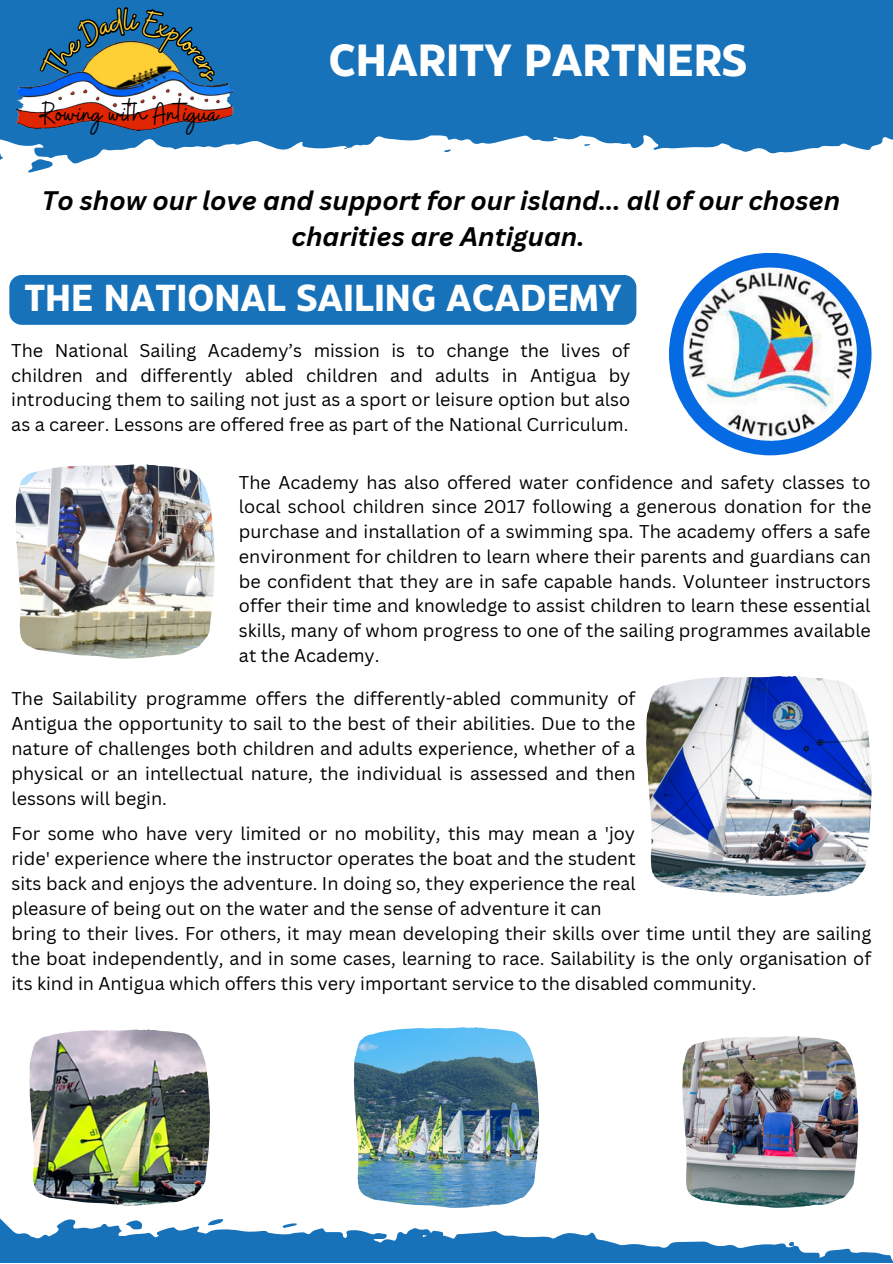
<style>
.page{position:relative;width:893px;height:1264px;background:#fff}
.page>*{position:absolute;margin:0;border:0;box-sizing:border-box;transform-origin:0 0}
.t1{font:700 45px "Eastman Grotesque";color:#fff}
.t2{font:700 37.5px "Eastman Grotesque";color:#fff}
.t3{font:31.95px "Buffalo";color:#000}
.t4{font:italic 700 26.1px/36.5px "Canva Sans";color:#000;text-align:center}
.t5{font:18px/24.8px "Canva Sans";color:#000;text-align:justify}
</style>
<div class="page">
<svg style="left:0;top:0;width:892px;height:164px;fill:#1772ba"></svg>
<svg style="left:28px;top:159px;width:25px;height:14px"></svg>
<svg style="left:0;top:152px;width:3px;height:8px"></svg>
<svg style="left:584px;top:144px;width:6px;height:2px"></svg>
<svg style="left:444px;top:149px;width:7px;height:3px"></svg>
<svg style="left:0;top:1205px;width:892px;height:57px"></svg>
<svg style="left:126px;top:1220px;width:17px;height:10px"></svg>
<svg style="left:208px;top:1218px;width:16px;height:7px"></svg>
<svg style="left:282px;top:1222px;width:15px;height:5px"></svg>
<svg style="left:788px;top:1241px;width:6px;height:5px"></svg>
<div style="left:669px;top:253px;width:202px;height:202px;background:#066ae2;border-radius:50%"></div>
<img style="left:683px;top:267px;width:173px;height:173px">
<img style="left:646px;top:676px;width:225px;height:219px">
<img style="left:29px;top:1029px;width:181px;height:176px">
<img style="left:16px;top:464px;width:198px;height:194px">
<img style="left:354px;top:1027px;width:184px;height:180px">
<img style="left:682px;top:1036px;width:176px;height:171px">
<div style="left:9px;top:275px;width:627px;height:50px;background:#1772ba;border-radius:12px"></div>
<svg style="left:0;top:0;width:693px;height:132px;background:#2c72ab"></svg>
<h3 class="t3" style="left:41px;top:93px;width:179px">Rowing with Antigua</h3>
<h1 class="t1" style="left:328px;top:43px;width:420px">CHARITY PARTNERS</h1>
<h3 class="t4" style="left:42px;top:181px;width:799px">To show our love and support for our island... all of our chosen charities are Antiguan.</h3>
<h2 class="t2" style="left:24px;top:283px;width:598px">THE NATIONAL SAILING ACADEMY</h2>
<p class="t5" style="left:11px;top:337px;width:620px">The National Sailing Academy’s mission is to change the lives of children and differently abled children and adults in Antigua by introducing them to sailing not just as a sport or leisure option but also as a career. Lessons are offered free as part of the National Curriculum.</p>
<p class="t5" style="left:239px;top:469px;width:633px">The Academy has also offered water confidence and safety classes to local school children since 2017 following a generous donation for the purchase and installation of a swimming spa. The academy offers a safe environment for children to learn where their parents and guardians can be confident that they are in safe capable hands. Volunteer instructors offer their time and knowledge to assist children to learn these essential skills, many of whom progress to one of the sailing programmes available at the Academy.</p>
<p class="t5" style="left:12px;top:685px;width:625px">The Sailability programme offers the differently-abled community of Antigua the opportunity to sail to the best of their abilities. Due to the nature of challenges both children and adults experience, whether of a physical or an intellectual nature, the individual is assessed and then lessons will begin.</p>
<p class="t5" style="left:12px;top:820px;width:861px;text-align:left">For some who have very limited or no mobility, this may mean a 'joy<br>ride' experience where the instructor operates the boat and the student<br>sits back and enjoys the adventure. In doing so, they experience the real<br>pleasure of being out on the water and the sense of adventure it can<br>bring to their lives. For others, it may mean developing their skills over time until they are sailing the boat independently, and in some cases, learning to race. Sailability is the only organisation of its kind in Antigua which offers this very important service to the disabled community.</p>
</div>
